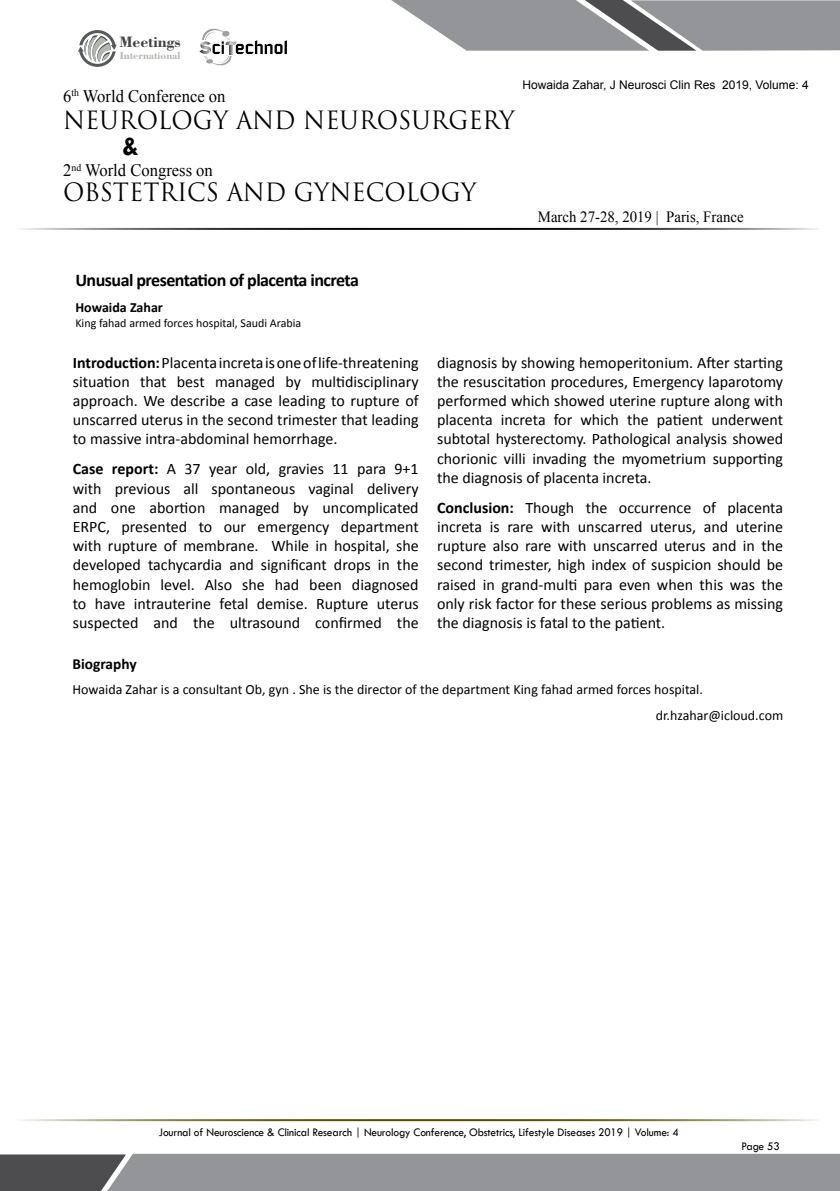
<style>
.page{position:relative;width:840px;height:1191px;background:#fff}
.page>*{position:absolute;margin:0;border:0;box-sizing:border-box;transform-origin:0 0}
.t1{font:700 28px "Tw Cen";color:#000;scale:.95 1}
.t2{font:24.6px "Trajan Pro 3";color:#000;scale:.95 1}
.t3{font:700 18px "Calibri";letter-spacing:-.03em;color:#000}
.t4{font:17.4px "Times New Roman";color:#000;scale:.95 1}
.t5{font:16px/19.2px "Calibri";color:#000;text-align:justify}
.t6{font:700 16px "Bodoni BT";color:#414042}
.t7{font:15.6px "Times New Roman";color:#000;scale:.95 1}
.t8{font:700 15.4px "Calibri";color:#000}
.t9{font:14px/26.6px "Calibri";color:#000}
.t10{font:700 14px "Calibri";color:#000}
.t11{font:12px "Tw Cen";letter-spacing:-.01em;color:#000;scale:.95 1}
.t12{font:12px "Arial";color:#000}
.t13{font:12px "Calibri";color:#000}
.t14{font:700 10.6px "Bodoni BT";color:#b3b6af}
.s1{font-weight:700}
</style>
<div class="page">
<hr style="left:12px;top:228px;width:807px;height:2px;background:#000">
<hr style="left:12px;top:1119px;width:807px;height:2px;background:#574b00">
<svg style="left:391px;top:0;width:449px;height:51px;background:#9b9c9f"></svg>
<svg style="left:0;top:1154px;width:840px;height:37px;background:#8a8c8f"></svg>
<svg style="left:78px;top:30px;width:39px;height:37px"></svg>
<svg style="left:199px;top:29px;width:88px;height:37px"></svg>
<p class="t6" style="left:119px;top:32px;width:63px">Meetings</p>
<p class="t14" style="left:120px;top:48px;width:62px">International</p>
<p class="t4" style="left:63px;top:84px;width:172px">6<sup>th</sup> World Conference on</p>
<p class="t12" style="left:522px;top:77px;width:288px">Howaida Zahar, J Neurosci Clin Res 2019, Volume: 4</p>
<h2 class="t2" style="left:63px;top:103px;width:477px">NEUROLOGY AND NEUROSURGERY</h2>
<h1 class="t1" style="left:122px;top:129px;width:19px">&amp;</h1>
<p class="t4" style="left:63px;top:159px;width:159px">2<sup>nd</sup> World Congress on</p>
<h2 class="t2" style="left:63px;top:176px;width:436px">OBSTETRICS AND GYNECOLOGY</h2>
<p class="t7" style="left:538px;top:206px;width:218px">March 27-28, 2019 | Paris, France</p>
<p class="t3" style="left:75px;top:268px;width:285px">Unusual presentation of placenta increta</p>
<p class="t10" style="left:75px;top:298px;width:89px">Howaida Zahar</p>
<p class="t13" style="left:75px;top:316px;width:227px">King fahad armed forces hospital, Saudi Arabia</p>
<p class="t5" style="left:73px;top:353px;width:347px"><span class="s1">Introduction:</span> Placenta increta is one of life-threatening situation that best managed by multidisciplinary approach. We describe a case leading to rupture of unscarred uterus in the second trimester that leading to massive intra-abdominal hemorrhage.</p>
<p class="t5" style="left:73px;top:460px;width:347px"><span class="s1">Case report:</span> A 37 year old, gravies 11 para 9+1 with previous all spontaneous vaginal delivery and one abortion managed by uncomplicated ERPC, presented to our emergency department with rupture of membrane. While in hospital, she developed tachycardia and significant drops in the hemoglobin level. Also she had been diagnosed to have intrauterine fetal demise. Rupture uterus suspected and the ultrasound confirmed the</p>
<p class="t5" style="left:437px;top:353px;width:347px">diagnosis by showing hemoperitonium. After starting the resuscitation procedures, Emergency laparotomy performed which showed uterine rupture along with placenta increta for which the patient underwent subtotal hysterectomy. Pathological analysis showed chorionic villi invading the myometrium supporting the diagnosis of placenta increta.</p>
<p class="t5" style="left:437px;top:498px;width:347px"><span class="s1">Conclusion:</span> Though the occurrence of placenta increta is rare with unscarred uterus, and uterine rupture also rare with unscarred uterus and in the second trimester, high index of suspicion should be raised in grand-multi para even when this was the only risk factor for these serious problems as missing the diagnosis is fatal to the patient.</p>
<p class="t8" style="left:73px;top:654px;width:66px">Biography</p>
<p class="t9" style="left:655px;top:676px;width:129px;text-indent:-583px">Howaida Zahar is a consultant Ob, gyn . She is the director of the department King fahad armed forces hospital. dr.hzahar@icloud.com</p>
<p class="t11" style="left:159px;top:1125px;width:548px">Journal of Neuroscience &amp; Clinical Research | Neurology Conference, Obstetrics, Lifestyle Diseases 2019 | Volume: 4</p>
<p class="t11" style="left:741px;top:1139px;width:42px">Page 53</p>
</div>
